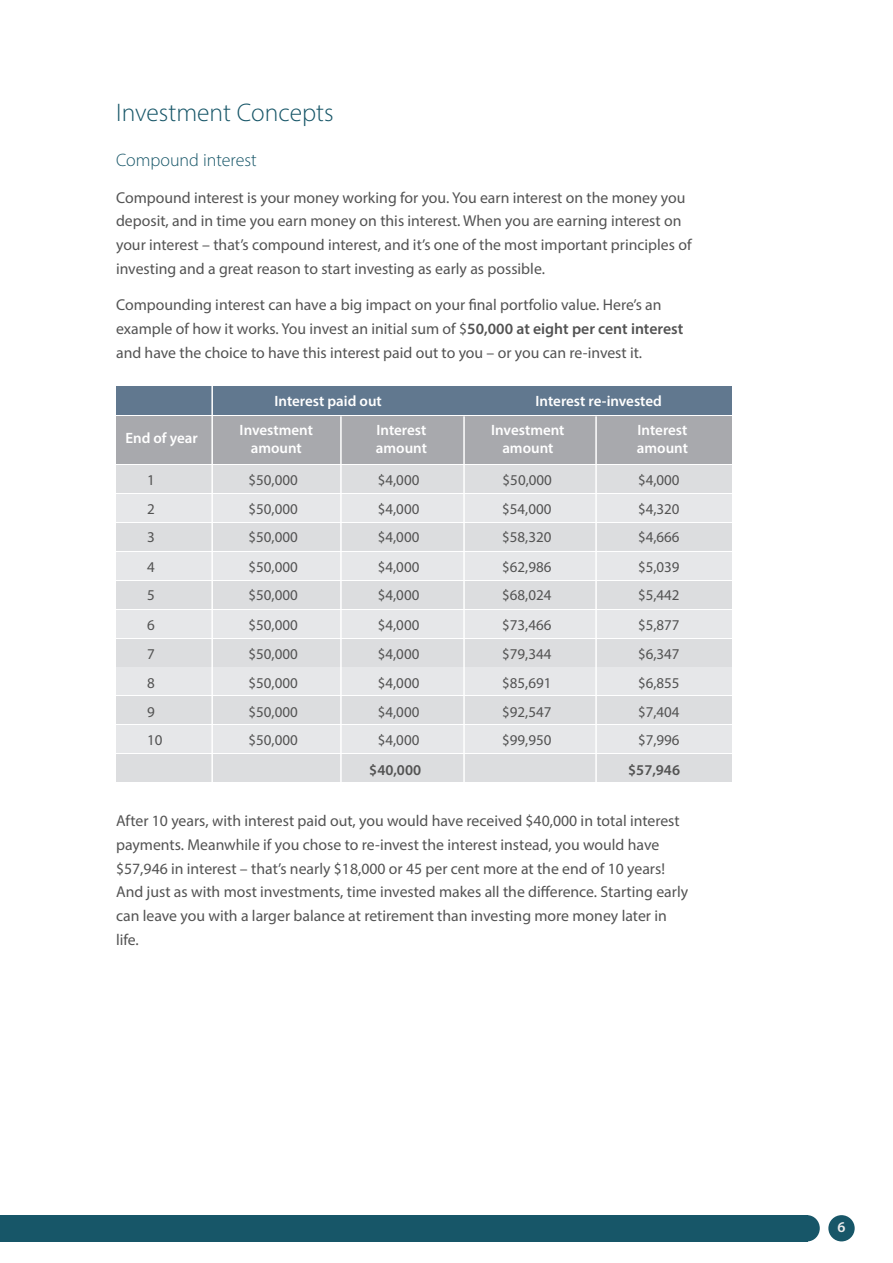
<style>
.page{position:relative;width:893px;height:1263px;background:#fff}
.page>*{position:absolute;margin:0;border:0;box-sizing:border-box;transform-origin:0 0}
.bullets{font:300 25.5px "Myriad Pro";color:#175668}
.t1{font:300 18px "Myriad Pro";color:#175668}
.t2{font:15.75px/23.7px "Myriad Pro";color:#535353}
.t3{font:15px "Myriad Pro";color:#535353}
.t4{font:600 15px/18px "Myriad Pro";color:#fff;text-align:center}
.t5{font:600 15px "Myriad Pro";color:#535353}
.t6{font:600 15px "Myriad Pro";color:#ebebec}
.s1{font-weight:600}
</style>
<div class="page">
<div style="left:0;top:1215px;width:807px;height:26px;background:#175668"></div>
<div style="left:794px;top:1215px;width:26px;height:26px;background:#175668;border-radius:50%"></div>
<div style="left:828px;top:1215px;width:27px;height:26px;background:#175668;border-radius:50%"></div>
<div style="left:116px;top:386px;width:615px;height:29px;background:#61788f"></div>
<div style="left:116px;top:416px;width:615px;height:48px;background:#a8a9ad"></div>
<div style="left:116px;top:466px;width:615px;height:27px;background:#dcdddf"></div>
<div style="left:116px;top:639px;width:615px;height:27px;background:#dcdddf"></div>
<div style="left:116px;top:495px;width:615px;height:27px;background:#e6e7e9"></div>
<div style="left:116px;top:668px;width:615px;height:27px;background:#e6e7e9"></div>
<div style="left:116px;top:523px;width:615px;height:27px;background:#dcdddf"></div>
<div style="left:116px;top:696px;width:615px;height:28px;background:#dcdddf"></div>
<div style="left:116px;top:552px;width:615px;height:27px;background:#e6e7e9"></div>
<div style="left:116px;top:725px;width:615px;height:28px;background:#e6e7e9"></div>
<div style="left:116px;top:581px;width:615px;height:27px;background:#dcdddf"></div>
<div style="left:116px;top:754px;width:615px;height:27px;background:#dcdddf"></div>
<div style="left:116px;top:610px;width:615px;height:27px;background:#e6e7e9"></div>
<hr style="left:211px;top:362px;width:2px;height:458px;background:#fff">
<hr style="left:340px;top:416px;width:2px;height:404px;background:#fff">
<hr style="left:463px;top:416px;width:2px;height:404px;background:#fff">
<hr style="left:595px;top:416px;width:2px;height:404px;background:#fff">
<p class="bullets" style="left:116px;top:97px;width:219px">Investment Concepts</p>
<p class="t1" style="left:116px;top:149px;width:142px">Compound interest</p>
<p class="t2" style="left:116px;top:185px;width:577px">Compound interest is your money working for you. You earn interest on the money you deposit, and in time you earn money on this interest. When you are earning interest on your interest – that’s compound interest, and it’s one of the most important principles of investing and a great reason to start investing as early as possible.</p>
<p class="t2" style="left:116px;top:293px;width:569px">Compounding interest can have a big impact on your final portfolio value. Here’s an example of how it works. You invest an initial sum of $<span class="s1">50,000 at eight per cent interest </span>and have the choice to have this interest paid out to you – or you can re-invest it.</p>
<p class="t4" style="left:125px;top:429px;width:74px">End of year</p>
<p class="t4" style="left:274px;top:392px;width:109px">Interest paid out</p>
<p class="t4" style="left:536px;top:392px;width:128px">Interest re-invested</p>
<p class="t4" style="left:240px;top:420px;width:75px">Investment amount</p>
<p class="t4" style="left:491px;top:420px;width:75px">Investment amount</p>
<p class="t4" style="left:376px;top:420px;width:51px">Interest</p>
<p class="t4" style="left:376px;top:438px;width:53px">amount</p>
<p class="t4" style="left:637px;top:420px;width:51px">Interest</p>
<p class="t4" style="left:637px;top:438px;width:53px">amount</p>
<p class="t3" style="left:147px;top:471px;width:9px">1</p>
<p class="t3" style="left:249px;top:471px;width:51px">$50,000</p>
<p class="t3" style="left:378px;top:471px;width:43px">$4,000</p>
<p class="t3" style="left:503px;top:471px;width:51px">$50,000</p>
<p class="t3" style="left:638px;top:471px;width:43px">$4,000</p>
<p class="t3" style="left:147px;top:500px;width:9px">2</p>
<p class="t3" style="left:249px;top:500px;width:51px">$50,000</p>
<p class="t3" style="left:378px;top:500px;width:43px">$4,000</p>
<p class="t3" style="left:502px;top:500px;width:51px">$54,000</p>
<p class="t3" style="left:638px;top:500px;width:43px">$4,320</p>
<p class="t3" style="left:147px;top:528px;width:9px">3</p>
<p class="t3" style="left:249px;top:528px;width:51px">$50,000</p>
<p class="t3" style="left:378px;top:528px;width:43px">$4,000</p>
<p class="t3" style="left:502px;top:528px;width:51px">$58,320</p>
<p class="t3" style="left:638px;top:528px;width:43px">$4,666</p>
<p class="t3" style="left:147px;top:558px;width:9px">4</p>
<p class="t3" style="left:249px;top:558px;width:51px">$50,000</p>
<p class="t3" style="left:378px;top:558px;width:43px">$4,000</p>
<p class="t3" style="left:502px;top:558px;width:51px">$62,986</p>
<p class="t3" style="left:638px;top:558px;width:43px">$5,039</p>
<p class="t3" style="left:147px;top:586px;width:9px">5</p>
<p class="t3" style="left:249px;top:586px;width:51px">$50,000</p>
<p class="t3" style="left:378px;top:586px;width:43px">$4,000</p>
<p class="t3" style="left:502px;top:586px;width:51px">$68,024</p>
<p class="t3" style="left:638px;top:586px;width:43px">$5,442</p>
<p class="t3" style="left:147px;top:616px;width:9px">6</p>
<p class="t3" style="left:249px;top:616px;width:51px">$50,000</p>
<p class="t3" style="left:378px;top:616px;width:43px">$4,000</p>
<p class="t3" style="left:502px;top:616px;width:51px">$73,466</p>
<p class="t3" style="left:638px;top:616px;width:43px">$5,877</p>
<p class="t3" style="left:147px;top:645px;width:9px">7</p>
<p class="t3" style="left:249px;top:645px;width:51px">$50,000</p>
<p class="t3" style="left:378px;top:645px;width:43px">$4,000</p>
<p class="t3" style="left:502px;top:645px;width:51px">$79,344</p>
<p class="t3" style="left:638px;top:645px;width:43px">$6,347</p>
<p class="t3" style="left:147px;top:673px;width:9px">8</p>
<p class="t3" style="left:249px;top:673px;width:51px">$50,000</p>
<p class="t3" style="left:378px;top:673px;width:43px">$4,000</p>
<p class="t3" style="left:502px;top:673px;width:51px">$85,691</p>
<p class="t3" style="left:638px;top:673px;width:43px">$6,855</p>
<p class="t3" style="left:147px;top:702px;width:9px">9</p>
<p class="t3" style="left:249px;top:702px;width:51px">$50,000</p>
<p class="t3" style="left:378px;top:702px;width:43px">$4,000</p>
<p class="t3" style="left:502px;top:702px;width:51px">$92,547</p>
<p class="t3" style="left:638px;top:702px;width:43px">$7,404</p>
<p class="t3" style="left:147px;top:730px;width:17px">10</p>
<p class="t3" style="left:249px;top:730px;width:51px">$50,000</p>
<p class="t3" style="left:378px;top:730px;width:43px">$4,000</p>
<p class="t3" style="left:502px;top:730px;width:51px">$99,950</p>
<p class="t5" style="left:369px;top:760px;width:53px">$40,000</p>
<p class="t5" style="left:628px;top:760px;width:53px">$57,946</p>
<p class="t3" style="left:638px;top:730px;width:43px">$7,996</p>
<p class="t2" style="left:116px;top:809px;width:574px">After 10 years, with interest paid out, you would have received $40,000 in total interest payments. Meanwhile if you chose to re-invest the interest instead, you would have $57,946 in interest – that’s nearly $18,000 or 45 per cent more at the end of 10 years!<br>And just as with most investments, time invested makes all the difference. Starting early can leave you with a larger balance at retirement than investing more money later in life.</p>
<p class="t6" style="left:837px;top:1218px;width:10px">6</p>
</div>
